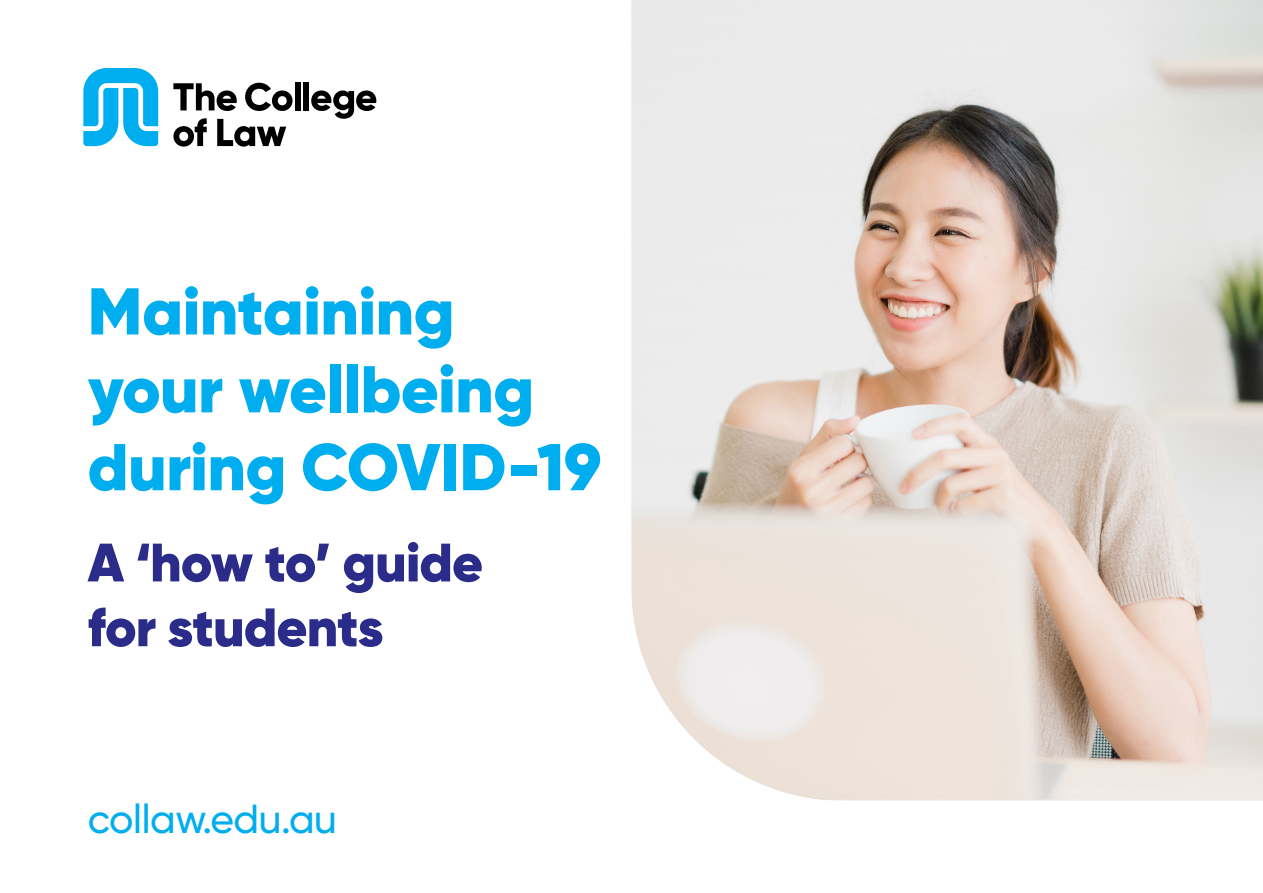
<style>
.page{position:relative;width:1263px;height:893px;background:#fff}
.page>*{position:absolute;margin:0;border:0;box-sizing:border-box;transform-origin:0 0}
.t1{font:900 66px/77.8px "Gilroy";letter-spacing:-.005em;color:#00aeef}
.t2{font:900 54px/64.8px "Gilroy";letter-spacing:-.01em;color:#2b2c89}
.t3{font:500 40.5px "Gilroy";letter-spacing:-.01em;color:#00aeef}
</style>
<div class="page">
<img style="left:631px;top:0;width:632px;height:800px">
<svg style="left:83px;top:68px;width:75px;height:78px"></svg>
<svg style="left:173px;top:83px;width:64px;height:28px"></svg>
<svg style="left:245px;top:83px;width:48px;height:28px"></svg>
<div style="left:295px;top:82px;width:5px;height:28px;background:#000"></div>
<div style="left:303px;top:82px;width:6px;height:28px;background:#000"></div>
<svg style="left:311px;top:90px;width:65px;height:29px"></svg>
<svg style="left:173px;top:118px;width:34px;height:29px"></svg>
<svg style="left:217px;top:119px;width:69px;height:28px"></svg>
<p class="t1" style="left:88px;top:272px;width:515px">Maintaining your wellbeing during COVID-19</p>
<p class="t2" style="left:88px;top:530px;width:397px">A ‘how to’ guide for students</p>
<p class="t3" style="left:88px;top:794px;width:251px">collaw.edu.au</p>
</div>
